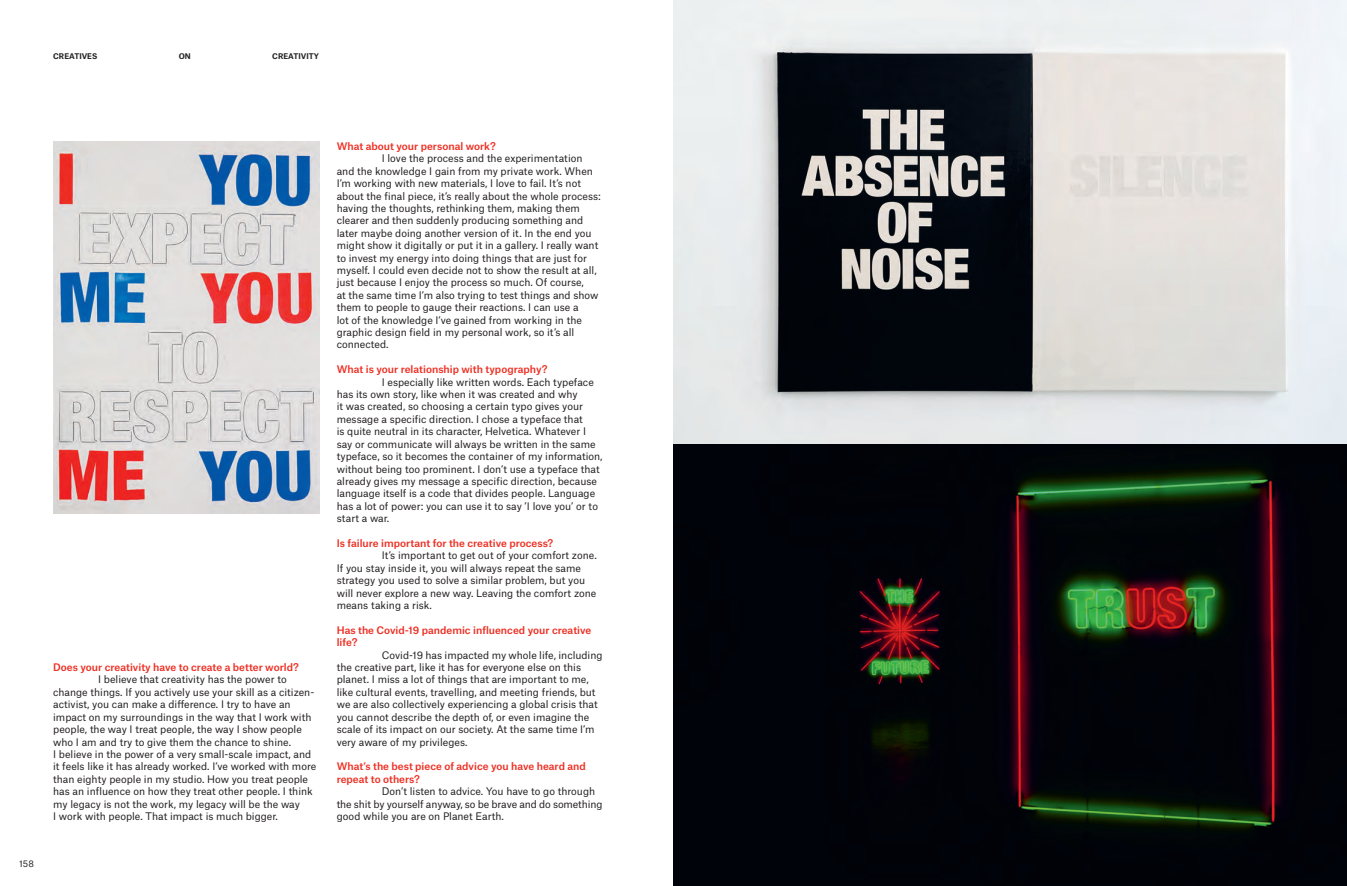
<style>
.page{position:relative;width:1347px;height:886px;background:#fff}
.page>*{position:absolute;margin:0;border:0;box-sizing:border-box;transform-origin:0 0}
.t1{font:10px/12.4px "Atlas Grotesk";color:#231f20}
.t2{font:500 10px/12.4px "Atlas Grotesk";color:#ee2e22}
.t3{font:8.75px "Atlas Grotesk";color:#231f20}
.t4{font:700 7.5px "Atlas Grotesk";color:#231f20}
</style>
<div class="page">
<img style="left:673px;top:0;width:673px;height:886px">
<img style="left:53px;top:142px;width:266px;height:372px">
<p class="t4" style="left:53px;top:50px;width:46px">CREATIVES</p>
<p class="t4" style="left:179px;top:50px;width:14px">ON</p>
<p class="t4" style="left:272px;top:50px;width:48px">CREATIVITY</p>
<p class="t3" style="left:19px;top:856px;width:16px">158</p>
<p class="t2" style="left:53px;top:660px;width:247px">Does your creativity have to create a better world?</p>
<p class="t1" style="left:53px;top:672px;width:263px;text-indent:45px">I believe that creativity has the power to change things. If you actively use your skill as a citizen&shy;activist, you can make a difference. I try to have an impact on my surroundings in the way that I work with people, the way I treat people, the way I show people who I am and try to give them the chance to shine.</p>
<p class="t1" style="left:53px;top:747px;width:265px">I believe in the power of a very small-scale impact, and it feels like it has already worked. I’ve worked with more than eighty people in my studio. How you treat people has an influence on how they treat other people. I think my legacy is not the work, my legacy will be the way</p>
<p class="t1" style="left:53px;top:809px;width:226px">I work with people. That impact is much bigger.</p>
<p class="t2" style="left:337px;top:139px;width:161px">What about your personal work?</p>
<p class="t1" style="left:337px;top:151px;width:265px;text-indent:45px">I love the process and the experimentation and the knowledge I gain from my private work. When I’m working with new materials, I love to fail. It’s not about the final piece, it’s really about the whole process: having the thoughts, rethinking them, making them clearer and then suddenly producing something and later maybe doing another version of it. In the end you might show it digitally or put it in a gallery. I really want to invest my energy into doing things that are just for myself. I could even decide not to show the result at all, just because I enjoy the process so much. Of course,</p>
<p class="t1" style="left:337px;top:288px;width:263px">at the same time I’m also trying to test things and show them to people to gauge their reactions. I can use a<br>lot of the knowledge I’ve gained from working in the graphic design field in my personal work, so it’s all</p>
<p class="t1" style="left:337px;top:337px;width:53px">connected.</p>
<p class="t2" style="left:337px;top:362px;width:212px">What is your relationship with typography?</p>
<p class="t1" style="left:337px;top:375px;width:267px;text-indent:45px">I especially like written words. Each typeface has its own story, like when it was created and why<br>it was created, so choosing a certain typo gives your message a specific direction. I chose a typeface that<br>is quite neutral in its character, Helvetica. Whatever I say or communicate will always be written in the same typeface, so it becomes the container of my information, without being too prominent. I don’t use a typeface that already gives my message a specific direction, because language itself is a code that divides people. Language has a lot of power: you can use it to say ’I love you’ or to start a war.</p>
<p class="t2" style="left:337px;top:536px;width:218px">Is failure important for the creative process?</p>
<p class="t1" style="left:337px;top:548px;width:261px;text-indent:45px">It’s important to get out of your comfort zone.<br>If you stay inside it, you will always repeat the same strategy you used to solve a similar problem, but you will never explore a new way. Leaving the comfort zone means taking a risk.</p>
<p class="t2" style="left:337px;top:623px;width:256px">Has the Covid-19 pandemic influenced your creative life?</p>
<p class="t1" style="left:382px;top:647px;width:222px">Covid-19 has impacted my whole life, including</p>
<p class="t1" style="left:337px;top:660px;width:262px">the creative part, like it has for everyone else on this planet. I miss a lot of things that are important to me, like cultural events, travelling, and meeting friends, but we are also collectively experiencing a global crisis that you cannot describe the depth of, or even imagine the scale of its impact on our society. At the same time I’m very aware of my privileges.</p>
<p class="t2" style="left:337px;top:759px;width:251px">What’s the best piece of advice you have heard and repeat to others?</p>
<p class="t1" style="left:382px;top:784px;width:215px">Don’t listen to advice. You have to go through</p>
<p class="t1" style="left:337px;top:796px;width:267px">the shit by yourself anyway, so be brave and do something</p>
<p class="t1" style="left:337px;top:809px;width:169px">good while you are on Planet Earth.</p>
</div>
